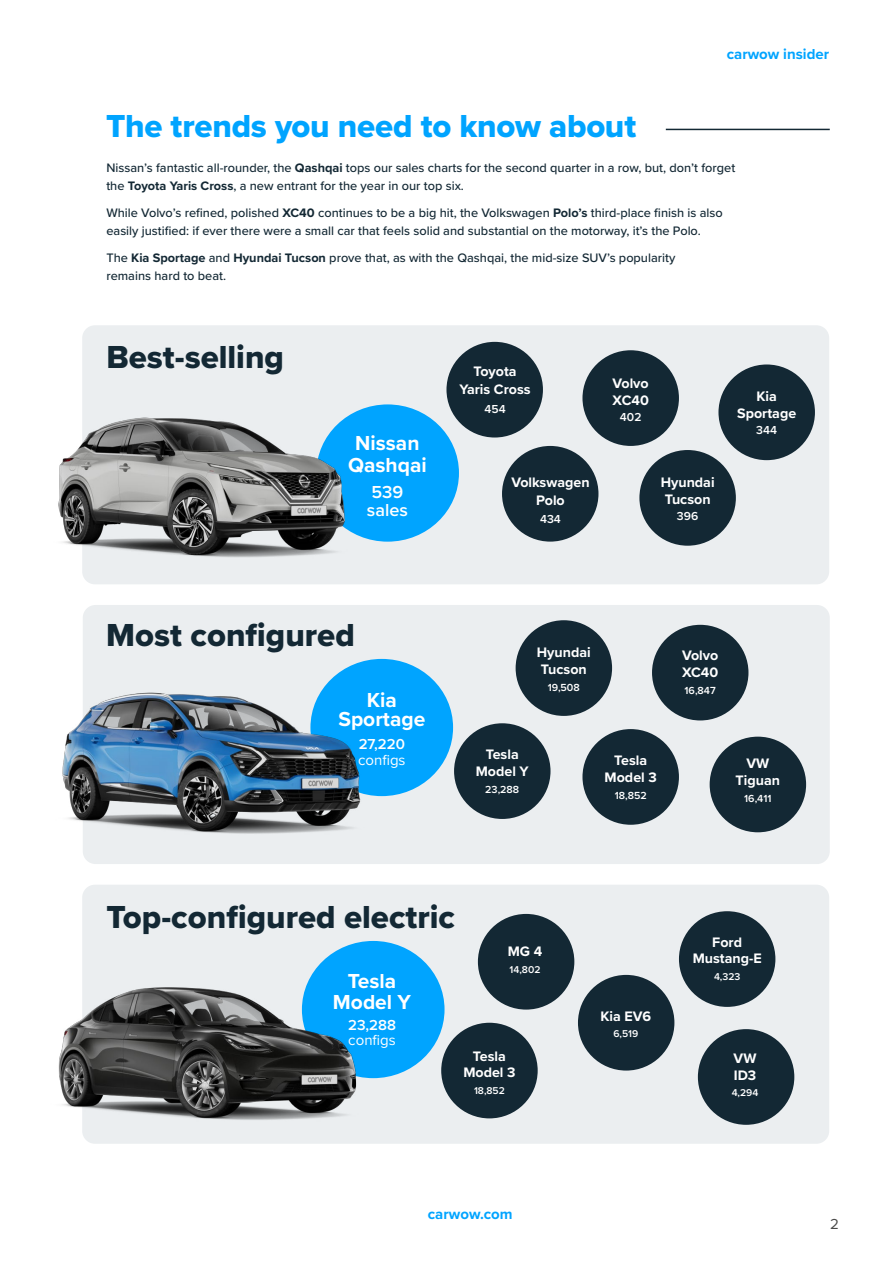
<style>
.page{position:relative;width:893px;height:1263px;background:#fff}
.page>*{position:absolute;margin:0;border:0;box-sizing:border-box;transform-origin:0 0}
.t1{font:33px "Proxima Nova Extrabld";color:#132834}
.t2{font:33px "Proxima Nova Extrabld";letter-spacing:-.01em;color:#00a4ff}
.t3{font:700 21px/21.9px "Proxima Nova";color:#fff;text-align:center}
.t4{font:600 18px/18px "Proxima Nova";color:#fff}
.t5{font:700 15px "Proxima Nova";color:#00a4ff}
.t6{font:15px "Proxima Nova";color:#fff}
.t7{font:600 15px "Proxima Nova";color:#fff}
.t8{font:15px "Proxima Nova";color:#4a4a49}
.t9{font:700 14.25px/17px "Proxima Nova";color:#fff;text-align:center}
.t10{font:500 12.75px/18px "Proxima Nova";color:#132834}
.t11{font:600 12px "Proxima Nova";color:#fff}
.t12{font:600 10.65px "Proxima Nova";color:#fff}
.t13{font:600 10.2px "Proxima Nova";color:#fff}
.s1{font-weight:700}
</style>
<div class="page">
<div style="left:82px;top:325px;width:747px;height:259px;background:#ebeef0;border-radius:13px"></div>
<div style="left:83px;top:605px;width:747px;height:259px;background:#ebeef0;border-radius:13px"></div>
<div style="left:82px;top:885px;width:747px;height:259px;background:#ebeef0;border-radius:13px"></div>
<div style="left:502px;top:446px;width:96px;height:96px;background:#132834;border-radius:50%"></div>
<hr style="left:666px;top:129px;width:164px;height:1px;background:#132834">
<div style="left:446px;top:342px;width:97px;height:95px;background:#132834;border-radius:50%"></div>
<div style="left:718px;top:364px;width:97px;height:96px;background:#132834;border-radius:50%"></div>
<div style="left:582px;top:350px;width:97px;height:96px;background:#132834;border-radius:50%"></div>
<div style="left:639px;top:450px;width:97px;height:96px;background:#132834;border-radius:50%"></div>
<div style="left:516px;top:620px;width:96px;height:96px;background:#132834;border-radius:50%"></div>
<div style="left:454px;top:723px;width:96px;height:96px;background:#132834;border-radius:50%"></div>
<div style="left:652px;top:625px;width:96px;height:95px;background:#132834;border-radius:50%"></div>
<div style="left:582px;top:729px;width:97px;height:96px;background:#132834;border-radius:50%"></div>
<div style="left:710px;top:737px;width:96px;height:95px;background:#132834;border-radius:50%"></div>
<div style="left:478px;top:914px;width:96px;height:95px;background:#132834;border-radius:50%"></div>
<div style="left:441px;top:1023px;width:97px;height:95px;background:#132834;border-radius:50%"></div>
<div style="left:679px;top:911px;width:96px;height:96px;background:#132834;border-radius:50%"></div>
<div style="left:578px;top:975px;width:96px;height:95px;background:#132834;border-radius:50%"></div>
<div style="left:698px;top:1029px;width:96px;height:96px;background:#132834;border-radius:50%"></div>
<img style="left:58px;top:325px;width:398px;height:258px">
<img style="left:62px;top:583px;width:411px;height:304px">
<img style="left:58px;top:894px;width:405px;height:250px">
<p class="t5" style="left:727px;top:42px;width:104px">carwow insider</p>
<h1 class="t2" style="left:106px;top:101px;width:531px">The trends you need to know about</h1>
<p class="t10" style="left:106px;top:158px;width:630px">Nissan’s fantastic all-rounder, the <span class="s1">Qashqai</span> tops our sales charts for the second quarter in a row, but, don’t forget the <span class="s1">Toyota Yaris Cross</span>, a new entrant for the year in our top six.</p>
<p class="t10" style="left:106px;top:203px;width:618px">While Volvo’s refined, polished <span class="s1">XC40</span> continues to be a big hit, the Volkswagen <span class="s1">Polo’s</span> third-place finish is also easily justified: if ever there were a small car that feels solid and substantial on the motorway, it’s the Polo.</p>
<p class="t10" style="left:106px;top:248px;width:570px">The <span class="s1">Kia Sportage</span> and <span class="s1">Hyundai Tucson</span> prove that, as with the Qashqai, the mid-size SUV’s popularity remains hard to beat.</p>
<h1 class="t1" style="left:106px;top:332px;width:179px">Best-selling</h1>
<p class="t9" style="left:459px;top:362px;width:73px;line-height:18px">Toyota<br>Yaris Cross</p>
<p class="t11" style="left:484px;top:400px;width:23px">454</p>
<h2 class="t3" style="left:348px;top:432px;width:80px">Nissan<br>Qashqai</h2>
<h3 class="t4" style="left:367px;top:482px;width:43px">539 sales</h3>
<p class="t9" style="left:511px;top:473px;width:80px;line-height:18px">Volkswagen<br>Polo</p>
<p class="t11" style="left:540px;top:510px;width:22px">434</p>
<p class="t9" style="left:613px;top:375px;width:38px;line-height:16.5px;text-align:left">Volvo<br>XC40</p>
<p class="t11" style="left:620px;top:408px;width:23px">402</p>
<p class="t9" style="left:661px;top:474px;width:55px;line-height:16.5px;text-align:left">Hyundai<br>Tucson</p>
<p class="t11" style="left:677px;top:507px;width:23px">396</p>
<p class="t9" style="left:737px;top:388px;width:60px;line-height:16.5px">Kia<br>Sportage</p>
<p class="t11" style="left:756px;top:421px;width:22px">344</p>
<h1 class="t1" style="left:106px;top:611px;width:250px">Most configured</h1>
<h2 class="t3" style="left:338px;top:689px;width:88px;line-height:19.5px">Kia<br>Sportage</h2>
<p class="t7" style="left:359px;top:732px;width:48px">27,220</p>
<p class="t6" style="left:358px;top:749px;width:49px">configs</p>
<p class="t9" style="left:537px;top:644px;width:55px;text-align:left">Hyundai<br>Tucson</p>
<p class="t12" style="left:548px;top:680px;width:34px">19,508</p>
<p class="t9" style="left:476px;top:745px;width:55px">Tesla<br>Model Y</p>
<p class="t12" style="left:485px;top:781px;width:36px">23,288</p>
<p class="t9" style="left:605px;top:752px;width:54px">Tesla<br>Model 3</p>
<p class="t12" style="left:615px;top:788px;width:34px">18,852</p>
<p class="t9" style="left:682px;top:647px;width:38px;text-align:left">Volvo<br>XC40</p>
<p class="t12" style="left:685px;top:683px;width:33px">16,847</p>
<p class="t9" style="left:736px;top:755px;width:46px">VW<br>Tiguan</p>
<p class="t12" style="left:744px;top:791px;width:29px">16,411</p>
<h1 class="t1" style="left:106px;top:892px;width:350px">Top-configured electric</h1>
<h2 class="t3" style="left:333px;top:970px;width:80px;line-height:21px">Tesla<br>Model Y</h2>
<p class="t7" style="left:348px;top:1014px;width:49px">23,288</p>
<p class="t6" style="left:348px;top:1029px;width:49px">configs</p>
<p class="t9" style="left:508px;top:943px;width:36px">MG 4</p>
<p class="t13" style="left:510px;top:962px;width:32px">14,802</p>
<p class="t9" style="left:463px;top:1047px;width:54px;line-height:16.4px">Tesla<br>Model 3</p>
<p class="t13" style="left:474px;top:1082px;width:32px">18,852</p>
<p class="t9" style="left:600px;top:1007px;width:52px">Kia EV6</p>
<p class="t13" style="left:613px;top:1026px;width:26px">6,519</p>
<p class="t9" style="left:693px;top:934px;width:70px;line-height:16.4px">Ford<br>Mustang-E</p>
<p class="t13" style="left:714px;top:969px;width:28px">4,323</p>
<p class="t9" style="left:734px;top:1050px;width:24px;line-height:16.4px;text-align:left">VW<br>ID3</p>
<p class="t13" style="left:732px;top:1085px;width:28px">4,294</p>
<p class="t5" style="left:428px;top:1203px;width:86px">carwow.com</p>
<p class="t8" style="left:830px;top:1212px;width:10px">2</p>
</div>
